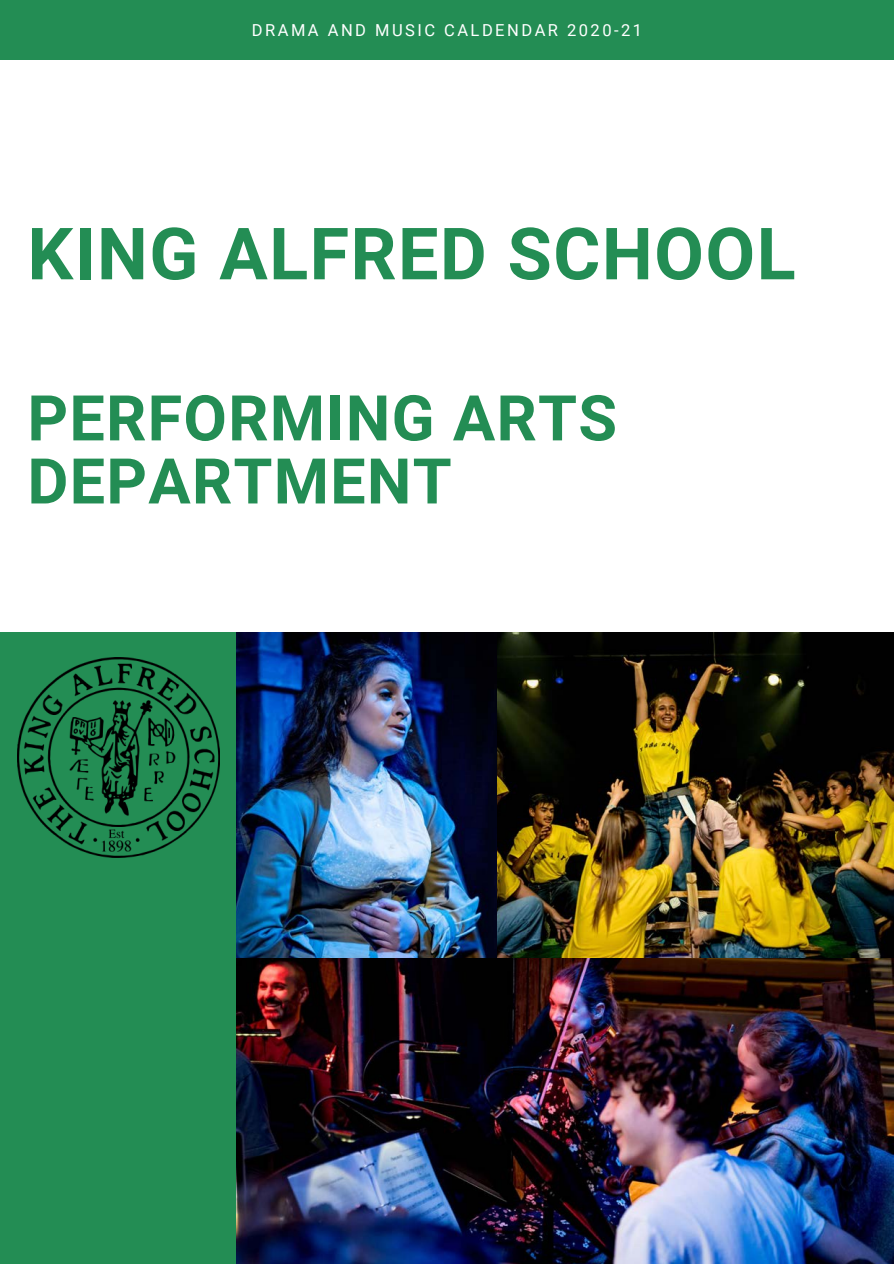
<style>
.page{position:relative;width:894px;height:1264px;background:#fff}
.page>*{position:absolute;margin:0;border:0;box-sizing:border-box;transform-origin:0 0}
.t1{font:700 72px "Roboto";letter-spacing:.02em;color:#238d54}
.t2{font:700 63px/63px "Roboto";letter-spacing:.02em;color:#238d54}
.t3{font:16.5px "Roboto";letter-spacing:.15em;color:#fff}
</style>
<div class="page">
<div style="left:0;top:632px;width:236px;height:631px;background:#238d54"></div>
<div style="left:0;top:0;width:893px;height:60px;background:#238d54"></div>
<img style="left:17px;top:657px;width:202px;height:200px">
<img style="left:496px;top:632px;width:397px;height:326px">
<img style="left:237px;top:632px;width:259px;height:326px">
<img style="left:237px;top:958px;width:656px;height:305px">
<p class="t3" style="left:252px;top:20px;width:391px">DRAMA AND MUSIC CALDENDAR 2020-21</p>
<h1 class="t1" style="left:27px;top:212px;width:769px">KING ALFRED SCHOOL</h1>
<h2 class="t2" style="left:27px;top:387px;width:591px">PERFORMING ARTS<br>DEPARTMENT</h2>
</div>
